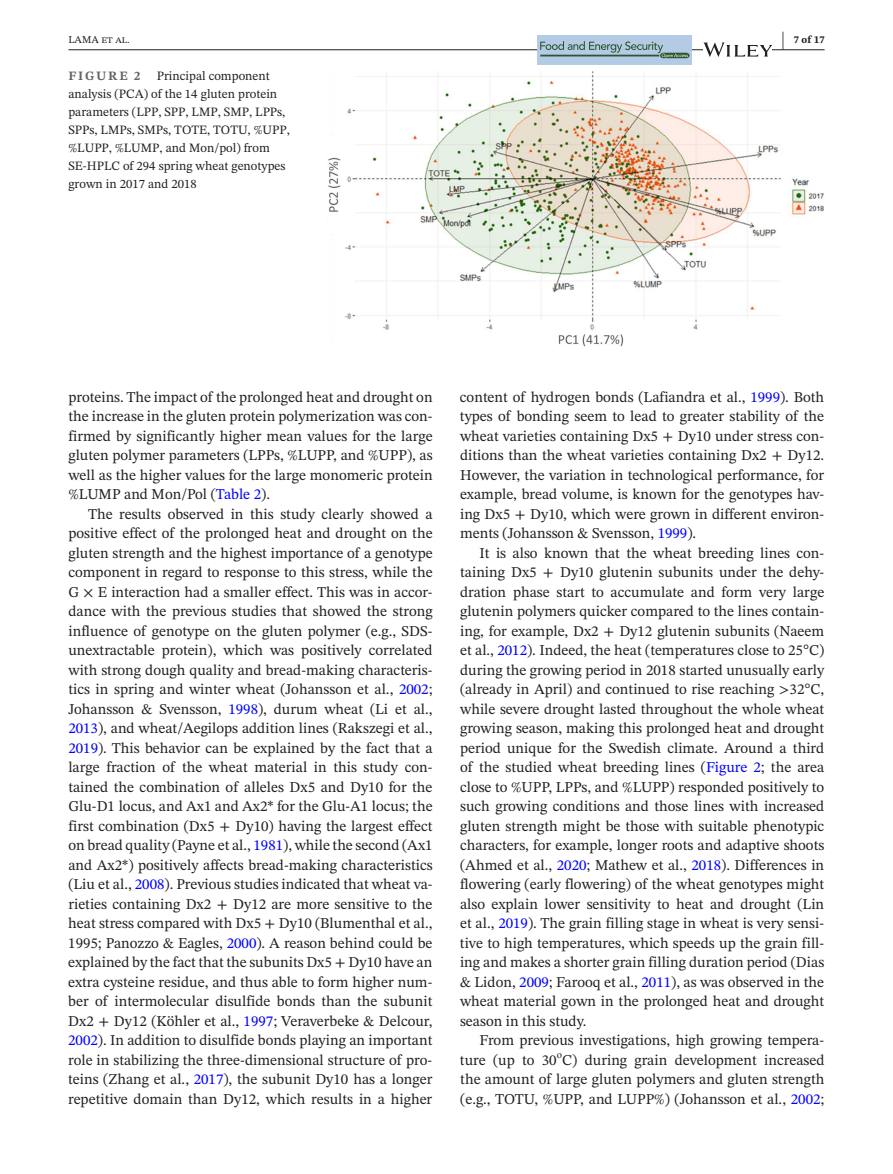
<style>
.page{position:relative;width:893px;height:1174px;background:#fff}
.page>*{position:absolute;margin:0;border:0;box-sizing:border-box;transform-origin:0 0}
.t1{font:700 21px "STIX Two Text";color:#231f20;scale:.42 1}
.t2{font:15px/19.5px "STIX Two Text";color:#231f20;text-align:justify}
.t3{font:12.75px/18px "STIX Two Text";color:#231f20}
.t4{font:700 12.75px "STIX Two Text";letter-spacing:.14em;color:#636366}
.t5{font:10.5px "STIX Two Text";color:#231f20}
.t6{font:700 10.5px "STIX Two Text";color:#231f20}
.s1{color:#00f}
</style>
<div class="page">
<hr style="left:68px;top:49px;width:756px;height:1px;background:#231f20">
<div style="left:537px;top:35px;width:154px;height:30px;background:#b5cbe5"></div>
<svg style="left:540px;top:41px;width:149px;height:17px"></svg>
<svg style="left:703px;top:43px;width:69px;height:14px"></svg>
<img style="left:328px;top:71px;width:496px;height:276px">
<h1 class="t1" style="left:782px;top:24px;width:8px">|</h1>
<p class="t5" style="left:68px;top:32px;width:63px">LAMA et al.</p>
<p class="t6" style="left:794px;top:32px;width:32px">7 of 17</p>
<p class="t3" style="left:68px;top:66px;width:223px;text-indent:88px">Principal component analysis (PCA) of the 14 gluten protein parameters (LPP, SPP, LMP, SMP, LPPs,<br>SPPs, LMPs, SMPs, TOTE, TOTU, %UPP, %LUPP, %LUMP, and Mon/pol) from<br>SE-HPLC of 294 spring wheat genotypes grown in 2017 and 2018</p>
<p class="t4" style="left:68px;top:66px;width:73px">FIGURE 2</p>
<p class="t2" style="left:68px;top:387px;width:366px">proteins. The impact of the prolonged heat and drought on the increase in the gluten protein polymerization was con&shy;firmed by significantly higher mean values for the large gluten polymer parameters (LPPs, %LUPP, and %UPP), as well as the higher values for the large monomeric protein %LUMP and Mon/Pol (<span class="s1">Table 2</span>).</p>
<p class="t2" style="left:68px;top:504px;width:366px;text-indent:20px">The results observed in this study clearly showed a positive effect of the prolonged heat and drought on the gluten strength and the highest importance of a genotype component in regard to response to this stress, while the G × E interaction had a smaller effect. This was in accor&shy;dance with the previous studies that showed the strong influence of genotype on the gluten polymer (e.g., SDS&shy;unextractable protein), which was positively correlated with strong dough quality and bread-making characteris&shy;tics in spring and winter wheat (Johansson et al., <span class="s1">2002</span>; Johansson &amp; Svensson, <span class="s1">1998</span>), durum wheat (Li et al., <span class="s1">2013</span>), and wheat/Aegilops addition lines (Rakszegi et al., <span class="s1">2019</span>). This behavior can be explained by the fact that a large fraction of the wheat material in this study con&shy;tained the combination of alleles Dx5 and Dy10 for the Glu-D1 locus, and Ax1 and Ax2* for the Glu-A1 locus; the first combination (Dx5 + Dy10) having the largest effect on bread quality (Payne et al., <span class="s1">1981</span>), while the second (Ax1 and Ax2*) positively affects bread-making characteristics (Liu et al., <span class="s1">2008</span>). Previous studies indicated that wheat va&shy;rieties containing Dx2 + Dy12 are more sensitive to the heat stress compared with Dx5 + Dy10 (Blumenthal et al., 1995; Panozzo &amp; Eagles, <span class="s1">2000</span>). A reason behind could be explained by the fact that the subunits Dx5 + Dy10 have an extra cysteine residue, and thus able to form higher num&shy;ber of intermolecular disulfide bonds than the subunit Dx2 + Dy12 (Köhler et al., <span class="s1">1997</span>; Veraverbeke &amp; Delcour, <span class="s1">2002</span>). In addition to disulfide bonds playing an important role in stabilizing the three-dimensional structure of pro&shy;teins (Zhang et al., <span class="s1">2017</span>), the subunit Dy10 has a longer repetitive domain than Dy12, which results in a higher</p>
<p class="t2" style="left:460px;top:387px;width:366px">content of hydrogen bonds (Lafiandra et al., <span class="s1">1999</span>). Both types of bonding seem to lead to greater stability of the wheat varieties containing Dx5 + Dy10 under stress con&shy;ditions than the wheat varieties containing Dx2 + Dy12.<br>However, the variation in technological performance, for example, bread volume, is known for the genotypes hav&shy;ing Dx5 + Dy10, which were grown in different environ&shy;ments (Johansson &amp; Svensson, <span class="s1">1999</span>).</p>
<p class="t2" style="left:460px;top:543px;width:366px;text-indent:20px">It is also known that the wheat breeding lines con&shy;taining Dx5 + Dy10 glutenin subunits under the dehy&shy;dration phase start to accumulate and form very large glutenin polymers quicker compared to the lines contain&shy;ing, for example, Dx2 + Dy12 glutenin subunits (Naeem et al., <span class="s1">2012</span>). Indeed, the heat (temperatures close to 25°C) during the growing period in 2018 started unusually early (already in April) and continued to rise reaching &gt;32°C, while severe drought lasted throughout the whole wheat growing season, making this prolonged heat and drought period unique for the Swedish climate. Around a third of the studied wheat breeding lines (<span class="s1">Figure 2</span>; the area close to %UPP, LPPs, and %LUPP) responded positively to such growing conditions and those lines with increased gluten strength might be those with suitable phenotypic characters, for example, longer roots and adaptive shoots (Ahmed et al., <span class="s1">2020</span>; Mathew et al., <span class="s1">2018</span>). Differences in flowering (early flowering) of the wheat genotypes might also explain lower sensitivity to heat and drought (Lin et al., <span class="s1">2019</span>). The grain filling stage in wheat is very sensi&shy;tive to high temperatures, which speeds up the grain fill&shy;ing and makes a shorter grain filling duration period (Dias &amp; Lidon, <span class="s1">2009</span>; Farooq et al., <span class="s1">2011</span>), as was observed in the wheat material gown in the prolonged heat and drought season in this study.</p>
<p class="t2" style="left:460px;top:1030px;width:366px;text-indent:20px">From previous investigations, high growing tempera&shy;ture (up to 30<sup>ο</sup>C) during grain development increased the amount of large gluten polymers and gluten strength (e.g., TOTU, %UPP, and LUPP%) (Johansson et al., <span class="s1">2002</span>;</p>
</div>
